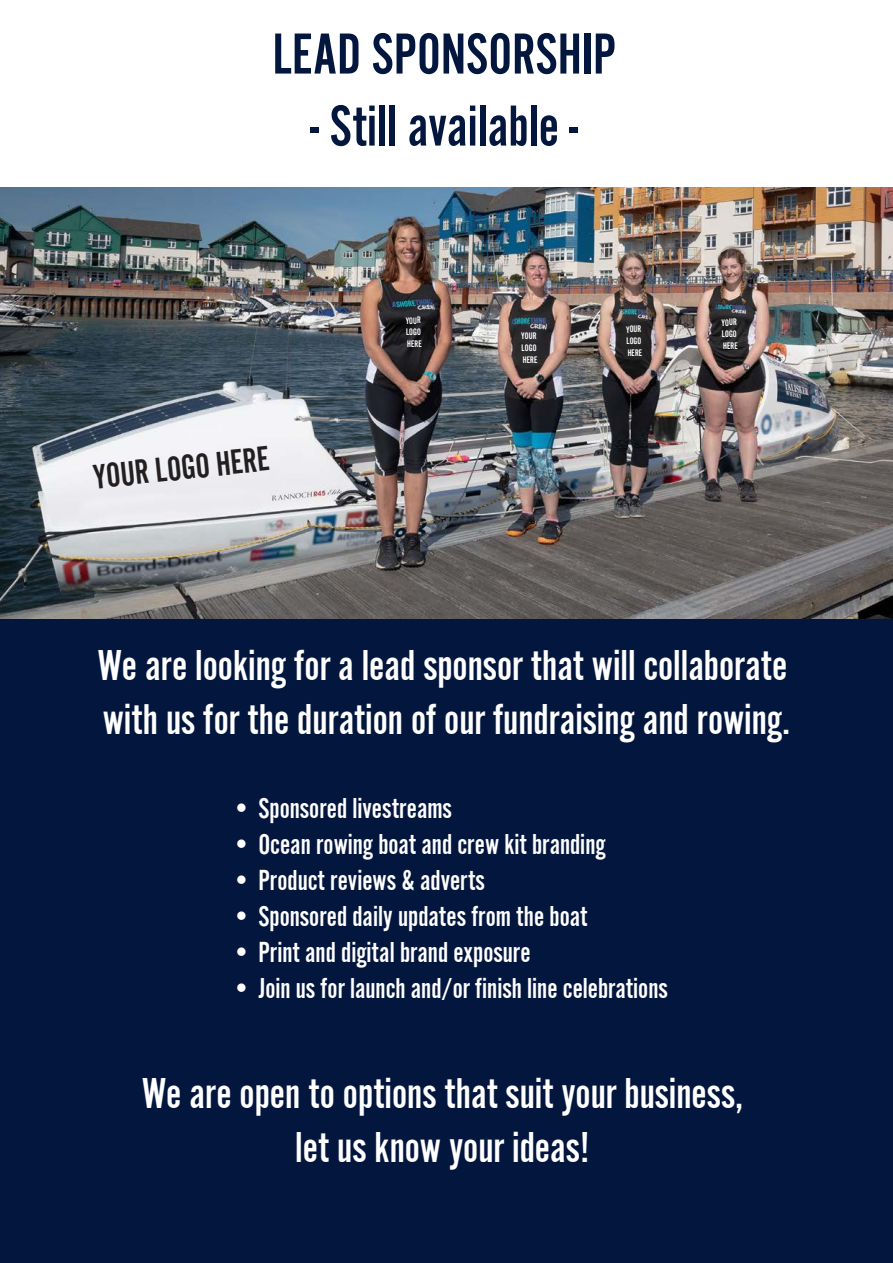
<style>
.page{position:relative;width:893px;height:1263px;background:#03163d}
.page>*{position:absolute;margin:0;border:0;box-sizing:border-box;transform-origin:0 0}
.t1{font:60px "Alternate Got No 2 D";color:#03163d}
.t2{font:45px "Alternate Got No 2 D";color:#fff}
.t3{font:36px "Alternate Got No 2 D";color:#231f20}
.t4{font:30px "Alternate Got No 2 D";color:#fff}
.t5{font:9.75px "Alternate Got No 2 D";color:#fff}
</style>
<div class="page">
<div style="left:0;top:0;width:893px;height:251px;background:#fff"></div>
<img style="left:0;top:187px;width:893px;height:431px">
<p class="t1" style="left:272px;top:23px;width:345px">LEAD SPONSORSHIP</p>
<p class="t1" style="left:311px;top:95px;width:269px">- Still available -</p>
<p class="t3" style="left:91px;top:458px;width:179px;rotate:-6deg">YOUR LOGO HERE</p>
<p class="t5" style="left:405px;top:315px;width:17px;rotate:-1deg">YOUR</p>
<p class="t5" style="left:406px;top:327px;width:16px;rotate:-1deg">LOGO</p>
<p class="t5" style="left:407px;top:339px;width:16px;rotate:-1deg">HERE</p>
<p class="t5" style="left:521px;top:331px;width:17px;rotate:-1deg">YOUR</p>
<p class="t5" style="left:521px;top:343px;width:16px;rotate:-1deg">LOGO</p>
<p class="t5" style="left:523px;top:355px;width:16px;rotate:-1deg">HERE</p>
<p class="t5" style="left:626px;top:324px;width:17px;rotate:-1deg">YOUR</p>
<p class="t5" style="left:626px;top:336px;width:16px;rotate:-1deg">LOGO</p>
<p class="t5" style="left:628px;top:348px;width:16px;rotate:-1deg">HERE</p>
<p class="t5" style="left:721px;top:317px;width:17px;rotate:-1deg">YOUR</p>
<p class="t5" style="left:722px;top:329px;width:16px;rotate:-1deg">LOGO</p>
<p class="t5" style="left:723px;top:341px;width:16px;rotate:-1deg">HERE</p>
<p class="t2" style="left:98px;top:641px;width:691px">We are looking for a lead sponsor that will collaborate</p>
<p class="t2" style="left:103px;top:695px;width:689px">with us for the duration of our fundraising and rowing.</p>
<p class="t4" style="left:231px;top:793px;width:222px">• Sponsored livestreams</p>
<p class="t4" style="left:231px;top:829px;width:376px">• Ocean rowing boat and crew kit branding</p>
<p class="t4" style="left:231px;top:865px;width:255px">• Product reviews &amp; adverts</p>
<p class="t4" style="left:231px;top:901px;width:358px">• Sponsored daily updates from the boat</p>
<p class="t4" style="left:231px;top:937px;width:301px">• Print and digital brand exposure</p>
<p class="t4" style="left:231px;top:973px;width:438px">• Join us for launch and/or finish line celebrations</p>
<p class="t2" style="left:142px;top:1070px;width:603px">We are open to options that suit your business,</p>
<p class="t2" style="left:295px;top:1124px;width:296px">let us know your ideas!</p>
</div>
